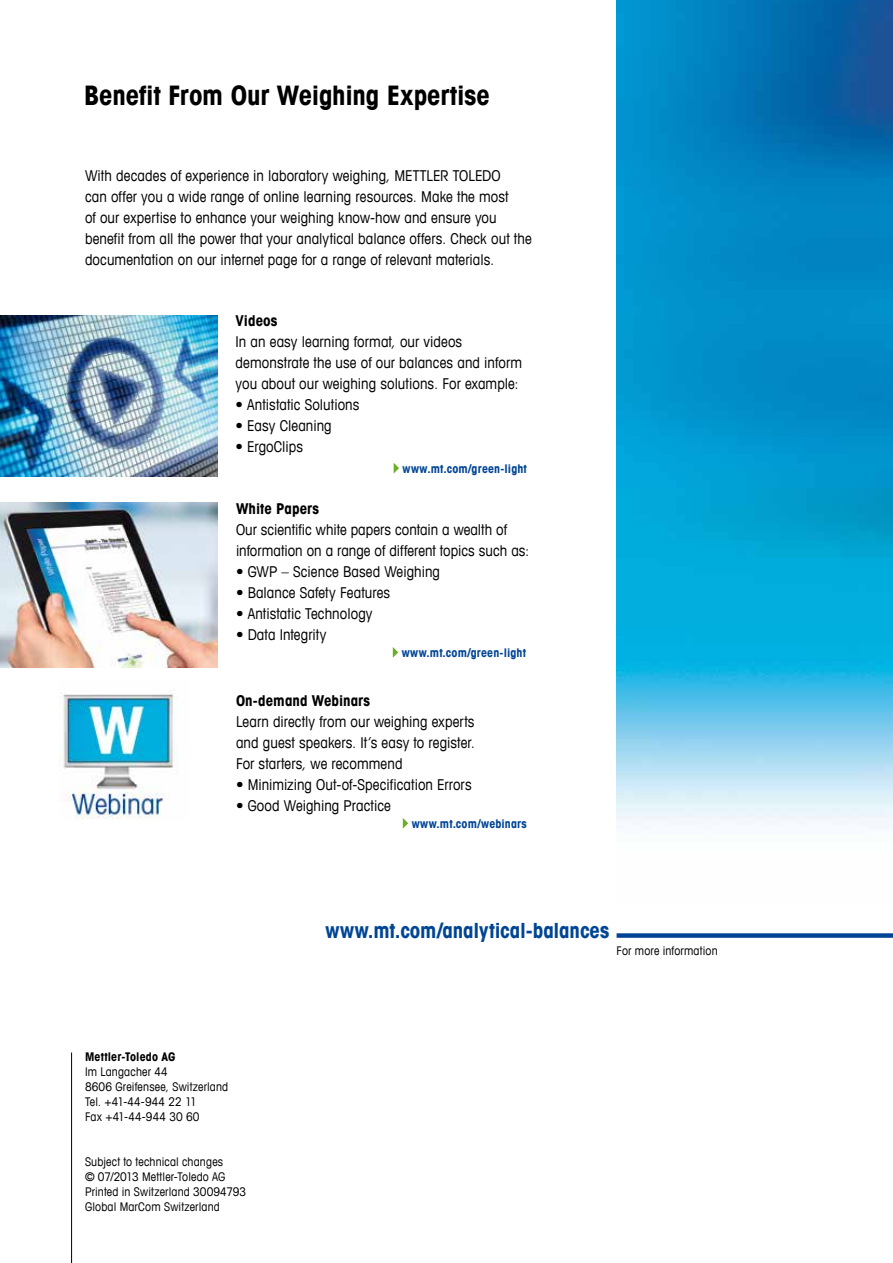
<style>
.page{position:relative;width:893px;height:1263px;background:#fff}
.page>*{position:absolute;margin:0;border:0;box-sizing:border-box;transform-origin:0 0}
.t1{font:700 condensed 27px "Avant Garde Com";letter-spacing:-.01em;color:#000}
.t2{font:700 condensed 21px "Avant Garde Com";letter-spacing:-.005em;color:#004595}
.t3{font:condensed 15px/21px "Avant Garde Com";letter-spacing:.005em;color:#000}
.t4{font:700 condensed 15px "Avant Garde Com";color:#000}
.t5{font:condensed 12px/15px "Avant Garde Com";letter-spacing:.015em;color:#000}
.t6{font:700 condensed 12px "Avant Garde Com";letter-spacing:.01em;color:#004595}
.t7{font:700 condensed 12px "Avant Garde Com";letter-spacing:.01em;color:#000}
</style>
<div class="page">
<img style="left:617px;top:0;width:276px;height:828px">
<div style="left:617px;top:933px;width:276px;height:5px;background:#004595"></div>
<hr style="left:71px;top:1052px;width:1px;height:211px;background:#000">
<svg style="left:394px;top:463px;width:5px;height:10px"></svg>
<svg style="left:393px;top:647px;width:5px;height:11px"></svg>
<svg style="left:403px;top:818px;width:5px;height:11px"></svg>
<img style="left:61px;top:693px;width:116px;height:126px">
<img style="left:0;top:315px;width:218px;height:162px">
<img style="left:0;top:503px;width:218px;height:165px">
<h1 class="t1" style="left:84px;top:78px;width:407px">Benefit From Our Weighing Expertise</h1>
<p class="t3" style="left:85px;top:165px;width:448px">With decades of experience in laboratory weighing, METTLER TOLEDO<br>can offer you a wide range of online learning resources. Make the most<br>of our expertise to enhance your weighing know-how and ensure you benefit from all the power that your analytical balance offers. Check out the documentation on our internet page for a range of relevant materials.</p>
<p class="t4" style="left:236px;top:311px;width:44px">Videos</p>
<p class="t3" style="left:236px;top:331px;width:288px">In an easy learning format, our videos demonstrate the use of our balances and inform you about our weighing solutions. For example:</p>
<p class="t3" style="left:236px;top:394px;width:125px">• Antistatic Solutions</p>
<p class="t3" style="left:236px;top:415px;width:98px">• Easy Cleaning</p>
<p class="t3" style="left:236px;top:436px;width:69px">• ErgoClips</p>
<p class="t6" style="left:403px;top:461px;width:126px">www.mt.com/green-light</p>
<p class="t4" style="left:236px;top:499px;width:85px">White Papers</p>
<p class="t3" style="left:236px;top:518px;width:295px">Our scientific white papers contain a wealth of information on a range of different topics such as:</p>
<p class="t3" style="left:236px;top:560px;width:206px">• GWP – Science Based Weighing</p>
<p class="t3" style="left:236px;top:581px;width:156px">• Balance Safety Features</p>
<p class="t3" style="left:236px;top:602px;width:138px">• Antistatic Technology</p>
<p class="t3" style="left:236px;top:623px;width:92px">• Data Integrity</p>
<p class="t6" style="left:402px;top:645px;width:126px">www.mt.com/green-light</p>
<p class="t4" style="left:236px;top:691px;width:136px">On-demand Webinars</p>
<p class="t3" style="left:236px;top:710px;width:241px;text-align:justify">Learn directly from our weighing experts and guest speakers. It’s easy to register.<br>For starters, we recommend</p>
<p class="t3" style="left:236px;top:773px;width:237px">• Minimizing Out-of-Specification Errors</p>
<p class="t3" style="left:236px;top:794px;width:156px">• Good Weighing Practice</p>
<p class="t6" style="left:412px;top:816px;width:117px">www.mt.com/webinars</p>
<h2 class="t2" style="left:325px;top:917px;width:285px">www.mt.com/analytical-balances</h2>
<p class="t5" style="left:617px;top:943px;width:103px">For more information</p>
<p class="t7" style="left:85px;top:1049px;width:92px">Mettler-Toledo AG</p>
<p class="t5" style="left:85px;top:1064px;width:145px">Im Langacher 44<br>8606 Greifensee, Switzerland<br>Tel. +41-44-944 22 11<br>Fax +41-44-944 30 60</p>
<p class="t5" style="left:85px;top:1154px;width:163px">Subject to technical changes<br>© 07/2013 Mettler-Toledo AG<br>Printed in Switzerland 30094793<br>Global MarCom Switzerland</p>
</div>
